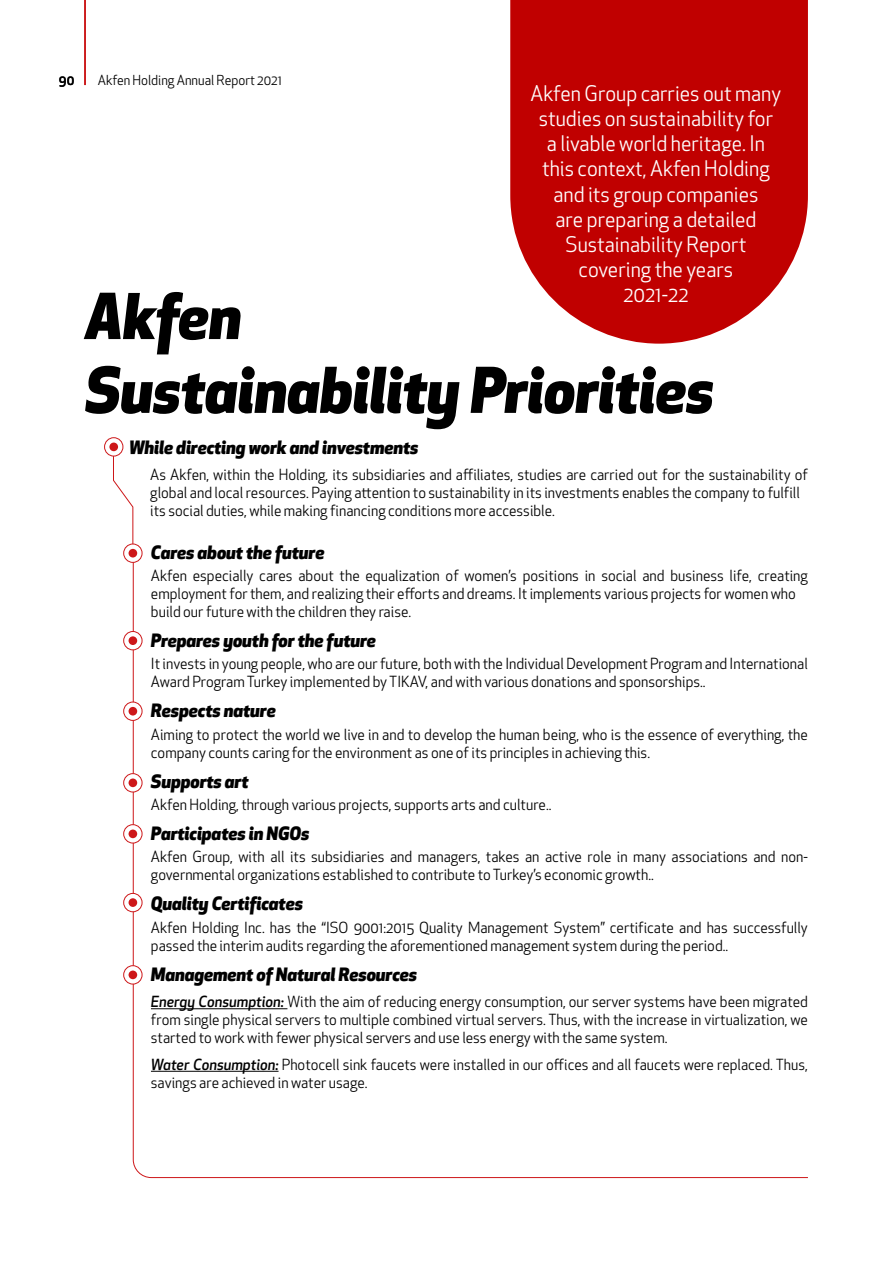
<style>
.page{position:relative;width:893px;height:1263px;background:#fff}
.page>*{position:absolute;margin:0;border:0;box-sizing:border-box;transform-origin:0 0}
.t1{font:italic 800 61.5px/73.8px "Apex New";color:#000;scale:.96 1}
.t2{font:21px/25.2px "Apex New";color:#fff;text-align:center}
.t3{font:italic 800 18px "Apex New";color:#000}
.t4{font:15px/18px "Apex New";color:#000}
.t5{font:13.5px "Apex New";color:#000}
.t6{font:500 13.5px "Apex New";color:#000}
.s1{font-weight:500;font-style:italic}
</style>
<div class="page">
<hr style="left:84px;top:0;width:2px;height:85px;background:#cd1719">
<svg style="left:113px;top:445px;width:21px;height:103px"></svg>
<svg style="left:132px;top:553px;width:676px;height:625px"></svg>
<hr style="left:151px;top:1008px;width:136px;height:1px;background:#000">
<hr style="left:151px;top:1071px;width:128px;height:1px;background:#000">
<svg style="left:124px;top:544px;width:18px;height:18px"></svg>
<div style="left:123px;top:544px;width:19px;height:19px;border:1px solid #cd1719;border-radius:50%"></div>
<div style="left:129px;top:549px;width:8px;height:8px;background:#cd1719;border-radius:50%"></div>
<svg style="left:105px;top:438px;width:18px;height:18px"></svg>
<div style="left:104px;top:437px;width:19px;height:19px;border:1px solid #cd1719;border-radius:50%"></div>
<div style="left:109px;top:443px;width:9px;height:8px;background:#cd1719;border-radius:50%"></div>
<svg style="left:124px;top:631px;width:18px;height:19px"></svg>
<div style="left:123px;top:631px;width:19px;height:19px;border:1px solid #cd1719;border-radius:50%"></div>
<div style="left:129px;top:636px;width:8px;height:9px;background:#cd1719;border-radius:50%"></div>
<svg style="left:124px;top:893px;width:18px;height:19px"></svg>
<div style="left:123px;top:893px;width:19px;height:19px;border:1px solid #cd1719;border-radius:50%"></div>
<div style="left:129px;top:898px;width:8px;height:9px;background:#cd1719;border-radius:50%"></div>
<svg style="left:124px;top:774px;width:18px;height:18px"></svg>
<div style="left:123px;top:773px;width:19px;height:19px;border:1px solid #cd1719;border-radius:50%"></div>
<div style="left:129px;top:778px;width:8px;height:9px;background:#cd1719;border-radius:50%"></div>
<svg style="left:124px;top:825px;width:18px;height:18px"></svg>
<div style="left:123px;top:824px;width:19px;height:19px;border:1px solid #cd1719;border-radius:50%"></div>
<div style="left:129px;top:829px;width:8px;height:9px;background:#cd1719;border-radius:50%"></div>
<svg style="left:124px;top:702px;width:18px;height:18px"></svg>
<div style="left:123px;top:702px;width:19px;height:19px;border:1px solid #cd1719;border-radius:50%"></div>
<div style="left:129px;top:707px;width:8px;height:8px;background:#cd1719;border-radius:50%"></div>
<svg style="left:124px;top:966px;width:18px;height:18px"></svg>
<div style="left:123px;top:965px;width:19px;height:19px;border:1px solid #cd1719;border-radius:50%"></div>
<div style="left:129px;top:970px;width:8px;height:9px;background:#cd1719;border-radius:50%"></div>
<svg style="left:510px;top:0;width:298px;height:344px;background:#c61818"></svg>
<p class="t6" style="left:59px;top:71px;width:17px">90</p>
<p class="t5" style="left:98px;top:72px;width:186px">Akfen Holding Annual Report 2021</p>
<h2 class="t2" style="left:531px;top:81px;width:252px">Akfen Group carries out many studies on sustainability for<br>a livable world heritage. In this context, Akfen Holding and its group companies<br>are preparing a detailed<br>Sustainability Report covering the years<br>2021-22</h2>
<h1 class="t1" style="left:85px;top:278px;width:656px">Akfen<br>Sustainability Priorities</h1>
<p class="t3" style="left:129px;top:434px;width:291px">While directing work and investments</p>
<p class="t4" style="left:150px;top:466px;width:659px">As Akfen, within the Holding, its subsidiaries and affiliates, studies are carried out for the sustainability of global and local resources. Paying attention to sustainability in its investments enables the company to fulfill its social duties, while making financing conditions more accessible.</p>
<p class="t3" style="left:151px;top:539px;width:175px">Cares about the future</p>
<p class="t4" style="left:151px;top:566px;width:658px">Akfen especially cares about the equalization of women’s positions in social and business life, creating employment for them, and realizing their efforts and dreams. It implements various projects for women who build our future with the children they raise.</p>
<p class="t3" style="left:151px;top:628px;width:226px">Prepares youth for the future</p>
<p class="t4" style="left:151px;top:655px;width:658px">It invests in young people, who are our future, both with the Individual Development Program and International<br>Award Program Turkey implemented by TIKAV, and with various donations and sponsorships..</p>
<p class="t3" style="left:151px;top:698px;width:126px">Respects nature</p>
<p class="t4" style="left:151px;top:725px;width:658px">Aiming to protect the world we live in and to develop the human being, who is the essence of everything, the company counts caring for the environment as one of its principles in achieving this.</p>
<p class="t3" style="left:151px;top:768px;width:99px">Supports art</p>
<p class="t4" style="left:151px;top:795px;width:402px">Akfen Holding, through various projects, supports arts and culture..</p>
<p class="t3" style="left:151px;top:821px;width:160px">Participates in NGOs</p>
<p class="t4" style="left:151px;top:848px;width:658px">Akfen Group, with all its subsidiaries and managers, takes an active role in many associations and non&shy;governmental organizations established to contribute to Turkey’s economic growth..</p>
<p class="t3" style="left:151px;top:891px;width:153px">Quality Certificates</p>
<p class="t4" style="left:151px;top:918px;width:658px">Akfen Holding Inc. has the “ISO 9001:2015 Quality Management System” certificate and has successfully passed the interim audits regarding the aforementioned management system during the period..</p>
<p class="t3" style="left:151px;top:961px;width:268px">Management of Natural Resources</p>
<p class="t4" style="left:151px;top:993px;width:658px;text-align:justify"><span class="s1">Energy Consumption:</span> With the aim of reducing energy consumption, our server systems have been migrated from single physical servers to multiple combined virtual servers. Thus, with the increase in virtualization, we started to work with fewer physical servers and use less energy with the same system.</p>
<p class="t4" style="left:151px;top:1055px;width:658px"><span class="s1">Water Consumption:</span> Photocell sink faucets were installed in our offices and all faucets were replaced. Thus, savings are achieved in water usage.</p>
</div>
